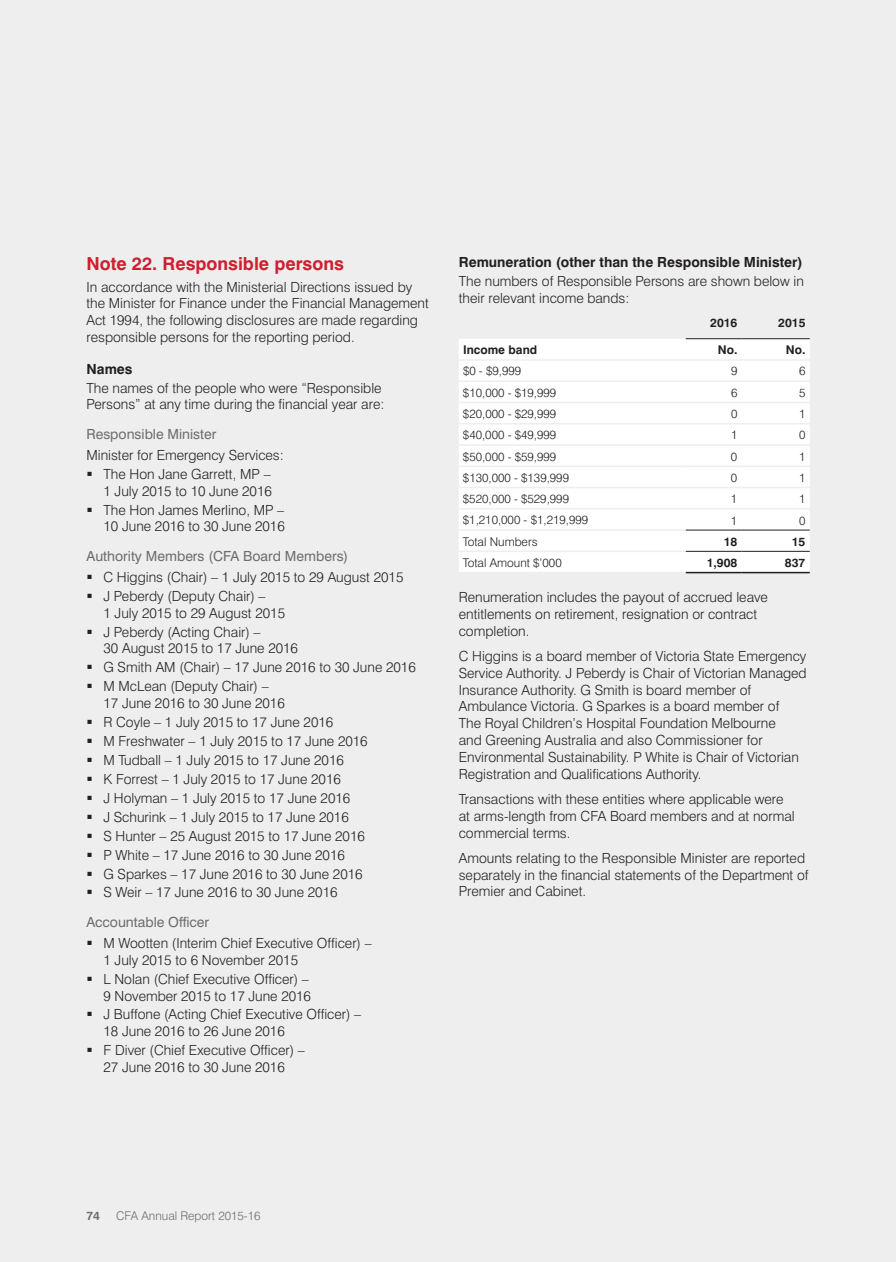
<style>
.page{position:relative;width:896px;height:1262px;background:#fff}
.page>*{position:absolute;margin:0;border:0;box-sizing:border-box;transform-origin:0 0}
.t1{font:700 18px "Swiss 721 BT";color:#cd2030}
.t2{font:300 13.95px/16.8px "Swiss 721 BT";color:#231f20}
.t3{font:13.95px "Swiss 721 BT";color:#6c6d70}
.t4{font:700 13.95px "Swiss 721 BT";color:#231f20}
.t5{font:300 12px "Swiss 721 BT";color:#231f20}
.t6{font:700 12px "Swiss 721 BT";color:#231f20}
.t7{font:300 12px "Swiss 721 BT";color:#6c6d70}
.t8{font:700 12px "Swiss 721 BT";color:#6c6d70}
</style>
<div class="page">
<div style="left:0;top:0;width:895px;height:1262px;background:#eeeeef"></div>
<div style="left:459px;top:339px;width:350px;height:233px;background:#fff"></div>
<hr style="left:458px;top:359px;width:227px;height:2px;background:#eeeeef">
<hr style="left:458px;top:380px;width:227px;height:2px;background:#eeeeef">
<hr style="left:685px;top:380px;width:56px;height:2px;background:#eeeeef">
<hr style="left:741px;top:380px;width:68px;height:2px;background:#eeeeef">
<hr style="left:458px;top:402px;width:227px;height:1px;background:#eeeeef">
<hr style="left:685px;top:402px;width:56px;height:1px;background:#eeeeef">
<hr style="left:741px;top:402px;width:68px;height:1px;background:#eeeeef">
<hr style="left:458px;top:423px;width:227px;height:2px;background:#eeeeef">
<hr style="left:685px;top:423px;width:56px;height:2px;background:#eeeeef">
<hr style="left:741px;top:423px;width:68px;height:2px;background:#eeeeef">
<hr style="left:458px;top:444px;width:227px;height:2px;background:#eeeeef">
<hr style="left:685px;top:444px;width:56px;height:2px;background:#eeeeef">
<hr style="left:741px;top:444px;width:68px;height:2px;background:#eeeeef">
<hr style="left:458px;top:466px;width:227px;height:1px;background:#eeeeef">
<hr style="left:685px;top:466px;width:56px;height:1px;background:#eeeeef">
<hr style="left:741px;top:466px;width:68px;height:1px;background:#eeeeef">
<hr style="left:458px;top:487px;width:227px;height:1px;background:#eeeeef">
<hr style="left:685px;top:487px;width:56px;height:1px;background:#eeeeef">
<hr style="left:741px;top:487px;width:68px;height:1px;background:#eeeeef">
<hr style="left:458px;top:508px;width:227px;height:2px;background:#eeeeef">
<hr style="left:685px;top:508px;width:56px;height:2px;background:#eeeeef">
<hr style="left:741px;top:508px;width:68px;height:2px;background:#eeeeef">
<hr style="left:458px;top:529px;width:227px;height:2px;background:#eeeeef">
<hr style="left:458px;top:551px;width:227px;height:1px;background:#eeeeef">
<hr style="left:685px;top:530px;width:56px;height:1px;background:#231f20">
<hr style="left:741px;top:530px;width:68px;height:1px;background:#231f20">
<hr style="left:685px;top:338px;width:56px;height:1px;background:#231f20">
<hr style="left:741px;top:338px;width:68px;height:1px;background:#231f20">
<hr style="left:685px;top:359px;width:56px;height:2px;background:#eeeeef">
<hr style="left:741px;top:359px;width:68px;height:2px;background:#eeeeef">
<hr style="left:685px;top:551px;width:56px;height:1px;background:#231f20">
<hr style="left:741px;top:551px;width:68px;height:1px;background:#231f20">
<hr style="left:685px;top:572px;width:56px;height:1px;background:#231f20">
<hr style="left:741px;top:572px;width:68px;height:1px;background:#231f20">
<p class="t1" style="left:86px;top:253px;width:259px">Note 22. Responsible persons</p>
<p class="t2" style="left:86px;top:278px;width:344px">In accordance with the Ministerial Directions issued by the Minister for Finance under the Financial Management Act 1994, the following disclosures are made regarding responsible persons for the reporting period.</p>
<p class="t4" style="left:86px;top:360px;width:47px">Names</p>
<p class="t2" style="left:86px;top:379px;width:299px">The names of the people who were “Responsible<br>Persons” at any time during the financial year are:</p>
<p class="t3" style="left:86px;top:425px;width:131px">Responsible Minister</p>
<p class="t2" style="left:86px;top:445px;width:199px;line-height:18.9px;text-align:center">Minister for Emergency Services:<br>The Hon Jane Garrett, MP –</p>
<p class="t2" style="left:103px;top:481px;width:182px;line-height:18.9px">1 July 2015 to 10 June 2016<br>The Hon James Merlino, MP –</p>
<p class="t2" style="left:103px;top:518px;width:183px">10 June 2016 to 30 June 2016</p>
<p class="t3" style="left:86px;top:548px;width:263px">Authority Members (CFA Board Members)</p>
<p class="t2" style="left:103px;top:567px;width:301px;line-height:18.9px">C Higgins (Chair) – 1 July 2015 to 29 August 2015<br>J Peberdy (Deputy Chair) –</p>
<p class="t2" style="left:103px;top:603px;width:183px;line-height:18.9px">1 July 2015 to 29 August 2015<br>J Peberdy (Acting Chair) –</p>
<p class="t2" style="left:103px;top:639px;width:314px;line-height:18.9px">30 August 2015 to 17 June 2016<br>G Smith AM (Chair) – 17 June 2016 to 30 June 2016<br>M McLean (Deputy Chair) –</p>
<p class="t2" style="left:103px;top:694px;width:266px;line-height:18.9px">17 June 2016 to 30 June 2016<br>R Coyle – 1 July 2015 to 17 June 2016<br>M Freshwater – 1 July 2015 to 17 June 2016<br>M Tudball – 1 July 2015 to 17 June 2016<br>K Forrest – 1 July 2015 to 17 June 2016<br>J Holyman – 1 July 2015 to 17 June 2016<br>J Schurink – 1 July 2015 to 17 June 2016<br>S Hunter – 25 August 2015 to 17 June 2016<br>P White – 17 June 2016 to 30 June 2016<br>G Sparkes – 17 June 2016 to 30 June 2016<br>S Weir – 17 June 2016 to 30 June 2016</p>
<p class="t3" style="left:86px;top:914px;width:124px">Accountable Officer</p>
<p class="t2" style="left:103px;top:935px;width:270px">M Wootten (Interim Chief Executive Officer) –<br>1 July 2015 to 6 November 2015</p>
<p class="t2" style="left:103px;top:970px;width:209px">L Nolan (Chief Executive Officer) –<br>9 November 2015 to 17 June 2016</p>
<p class="t2" style="left:103px;top:1006px;width:259px">J Buffone (Acting Chief Executive Officer) –<br>18 June 2016 to 26 June 2016</p>
<p class="t2" style="left:103px;top:1042px;width:203px">F Diver (Chief Executive Officer) –<br>27 June 2016 to 30 June 2016</p>
<p class="t4" style="left:458px;top:254px;width:345px">Remuneration (other than the Responsible Minister)</p>
<p class="t2" style="left:458px;top:273px;width:346px">The numbers of Responsible Persons are shown below in their relevant income bands:</p>
<p class="t6" style="left:710px;top:316px;width:29px">2016</p>
<p class="t6" style="left:778px;top:316px;width:29px">2015</p>
<p class="t6" style="left:463px;top:342px;width:76px">Income band</p>
<p class="t6" style="left:717px;top:342px;width:21px">No.</p>
<p class="t6" style="left:785px;top:342px;width:21px">No.</p>
<p class="t5" style="left:463px;top:364px;width:60px">$0 - $9,999</p>
<p class="t5" style="left:731px;top:364px;width:8px">9</p>
<p class="t5" style="left:799px;top:364px;width:8px">6</p>
<p class="t5" style="left:463px;top:385px;width:95px">$10,000 - $19,999</p>
<p class="t5" style="left:731px;top:385px;width:8px">6</p>
<p class="t5" style="left:799px;top:385px;width:8px">5</p>
<p class="t5" style="left:463px;top:406px;width:95px">$20,000 - $29,999</p>
<p class="t5" style="left:731px;top:406px;width:8px">0</p>
<p class="t5" style="left:799px;top:406px;width:8px">1</p>
<p class="t5" style="left:463px;top:428px;width:95px">$40,000 - $49,999</p>
<p class="t5" style="left:731px;top:428px;width:8px">1</p>
<p class="t5" style="left:799px;top:428px;width:8px">0</p>
<p class="t5" style="left:463px;top:449px;width:95px">$50,000 - $59,999</p>
<p class="t5" style="left:731px;top:449px;width:8px">0</p>
<p class="t5" style="left:799px;top:449px;width:8px">1</p>
<p class="t5" style="left:463px;top:470px;width:108px">$130,000 - $139,999</p>
<p class="t5" style="left:731px;top:470px;width:8px">0</p>
<p class="t5" style="left:799px;top:470px;width:8px">1</p>
<p class="t5" style="left:463px;top:491px;width:108px">$520,000 - $529,999</p>
<p class="t5" style="left:731px;top:491px;width:8px">1</p>
<p class="t5" style="left:799px;top:491px;width:8px">1</p>
<p class="t5" style="left:463px;top:513px;width:127px">$1,210,000 - $1,219,999</p>
<p class="t5" style="left:730px;top:513px;width:8px">1</p>
<p class="t5" style="left:799px;top:513px;width:8px">0</p>
<p class="t5" style="left:463px;top:534px;width:76px">Total Numbers</p>
<p class="t6" style="left:723px;top:534px;width:15px">18</p>
<p class="t6" style="left:791px;top:534px;width:15px">15</p>
<p class="t5" style="left:463px;top:555px;width:100px">Total Amount $’000</p>
<p class="t6" style="left:706px;top:555px;width:32px">1,908</p>
<p class="t6" style="left:784px;top:555px;width:22px">837</p>
<p class="t2" style="left:458px;top:589px;width:311px">Renumeration includes the payout of accrued leave entitlements on retirement, resignation or contract completion.</p>
<p class="t2" style="left:458px;top:648px;width:349px">C Higgins is a board member of Victoria State Emergency Service Authority. J Peberdy is Chair of Victorian Managed Insurance Authority. G Smith is board member of Ambulance Victoria. G Sparkes is a board member of<br>The Royal Children’s Hospital Foundation Melbourne<br>and Greening Australia and also Commissioner for Environmental Sustainability. P White is Chair of Victorian Registration and Qualifications Authority.</p>
<p class="t2" style="left:458px;top:790px;width:337px">Transactions with these entities where applicable were at arms-length from CFA Board members and at normal commercial terms.</p>
<p class="t2" style="left:458px;top:849px;width:351px">Amounts relating to the Responsible Minister are reported separately in the financial statements of the Department of<br>Premier and Cabinet.</p>
<p class="t8" style="left:86px;top:1209px;width:15px">74</p>
<p class="t7" style="left:116px;top:1209px;width:146px">CFA Annual Report 2015-16</p>
</div>
